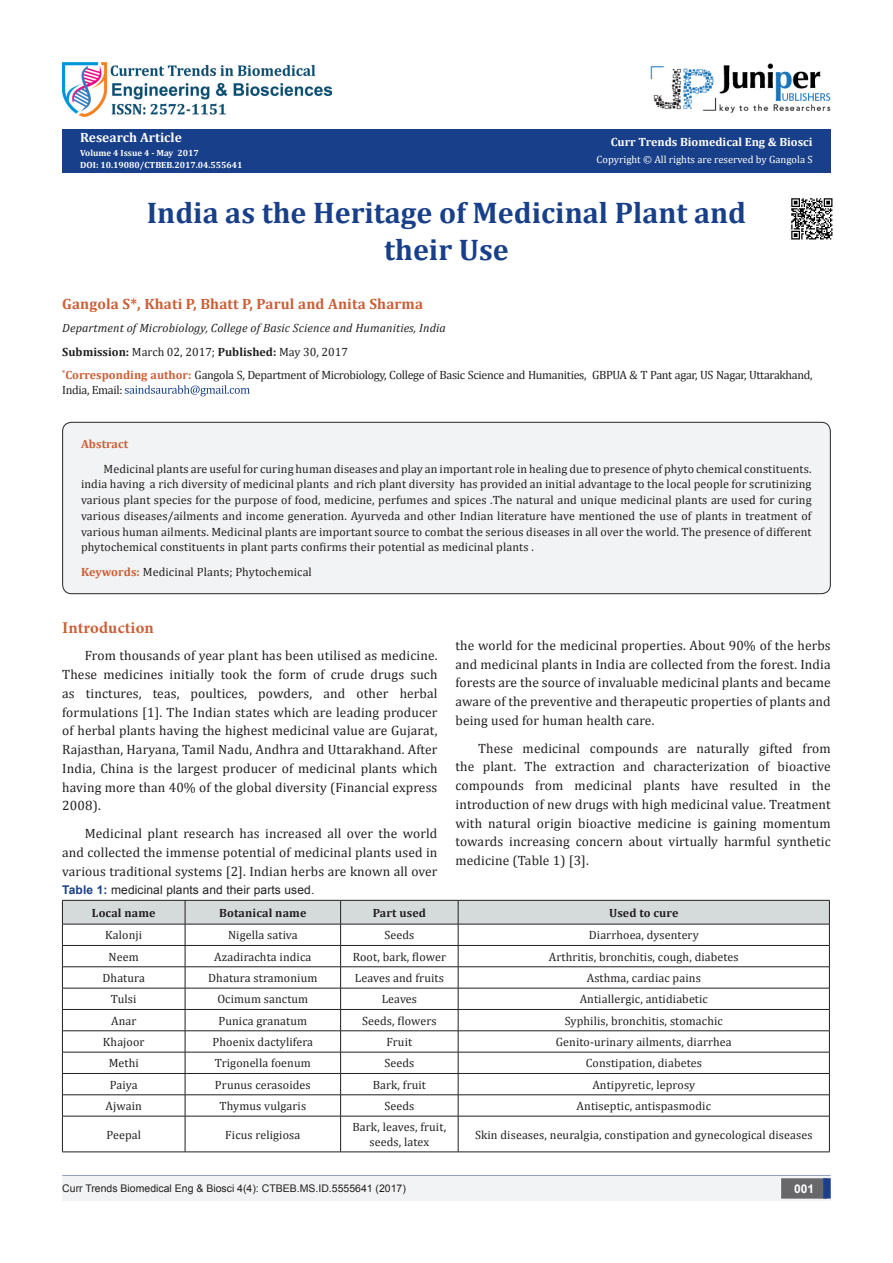
<style>
.page{position:relative;width:893px;height:1263px;background:#fff}
.page>*{position:absolute;margin:0;border:0;box-sizing:border-box;transform-origin:0 0}
.t1{font:700 30px "Cambria";color:#183f89}
.t2{font:700 16.5px "Minion Pro";letter-spacing:.005em;color:#ca5f37}
.t3{font:700 15px "Cambria";letter-spacing:.01em;color:#ca5f37}
.t4{font:13.5px/18.8px "Cambria";letter-spacing:.01em;color:#231f20;text-align:justify}
.t5{font:700 13.5px "Cambria";color:#fcfcfc}
.t6{font:12px/15.8px "Cambria";letter-spacing:.01em;color:#231f20;text-align:justify}
.t7{font:12px/14.4px "Cambria";letter-spacing:-.025em;color:#231f20}
.t8{font:italic 12px "Cambria";letter-spacing:.01em;color:#231f20}
.t9{font:12px "Arial";letter-spacing:.01em;color:#231f20}
.t10{font:700 12px "Cambria";letter-spacing:.01em;color:#231f20}
.t11{font:700 12px "Cambria";color:#fffefc}
.t12{font:700 12px "Cambria";letter-spacing:.01em;color:#ca5f37}
.t13{font:700 12px "Arial";color:#fff}
.t14{font:10.5px "Arial";color:#231f20}
.t15{font:10.5px "Cambria";color:#fffefc}
.t16{font:700 9px "Cambria";color:#fff}
.t17{font:700 9px "Cambria";color:#fcfcfc}
.s1{font-weight:700}
.s2{font-weight:700;color:#ca5f37}
.s3{font-weight:700;color:#183f89}
</style>
<div class="page">
<div style="left:62px;top:129px;width:769px;height:43px;background:#183f89"></div>
<svg style="left:125px;top:385px;width:125px;height:11px"></svg>
<hr style="left:62px;top:1175px;width:769px;height:1px;background:#253f8e">
<div style="left:62px;top:1176px;width:494px;height:25px;background:#f2f3f4"></div>
<div style="left:503px;top:1176px;width:328px;height:25px;background:#f2f3f4"></div>
<div style="left:782px;top:1179px;width:44px;height:19px;background:#68676a"></div>
<div style="left:781px;top:1178px;width:46px;height:20px;border:2px solid #68676a"></div>
<svg style="left:823px;top:1178px;width:8px;height:20px"></svg>
<img style="left:651px;top:63px;width:180px;height:50px">
<img style="left:62px;top:62px;width:269px;height:55px">
<div style="left:63px;top:422px;width:767px;height:172px;background:#f2f3f4;border-radius:9px"></div>
<div style="left:62px;top:422px;width:769px;height:172px;border:1px solid #262626;border-radius:9px"></div>
<svg style="left:62px;top:900px;width:768px;height:216px"></svg>
<hr style="left:62px;top:1116px;width:123px;height:1px;background:#231f20">
<hr style="left:62px;top:1116px;width:1px;height:36px;background:#231f20">
<hr style="left:185px;top:1116px;width:156px;height:1px;background:#231f20">
<hr style="left:185px;top:1116px;width:1px;height:36px;background:#231f20">
<hr style="left:341px;top:1116px;width:117px;height:1px;background:#231f20">
<hr style="left:340px;top:1116px;width:1px;height:36px;background:#231f20">
<hr style="left:458px;top:1116px;width:372px;height:1px;background:#231f20">
<hr style="left:458px;top:1116px;width:1px;height:36px;background:#231f20">
<hr style="left:829px;top:1116px;width:1px;height:36px;background:#231f20">
<hr style="left:62px;top:1151px;width:123px;height:1px;background:#231f20">
<hr style="left:185px;top:1151px;width:156px;height:1px;background:#231f20">
<hr style="left:341px;top:1151px;width:117px;height:1px;background:#231f20">
<hr style="left:458px;top:1151px;width:372px;height:1px;background:#231f20">
<img style="left:791px;top:198px;width:42px;height:42px">
<p class="t5" style="left:80px;top:128px;width:103px">Research Article</p>
<p class="t17" style="left:80px;top:147px;width:120px">Volume 4 Issue 4 - May 2017</p>
<p class="t16" style="left:80px;top:159px;width:164px">DOI: 10.19080/CTBEB.2017.04.555641</p>
<p class="t11" style="left:611px;top:133px;width:203px">Curr Trends Biomedical Eng &amp; Biosci</p>
<p class="t15" style="left:597px;top:153px;width:218px">Copyright © All rights are reserved by Gangola S</p>
<p class="t1" style="left:147px;top:191px;width:601px">India as the Heritage of Medicinal Plant and</p>
<p class="t1" style="left:384px;top:229px;width:126px">their Use</p>
<p class="t3" style="left:62px;top:293px;width:362px">Gangola S*, Khati P, Bhatt P, Parul and Anita Sharma</p>
<p class="t8" style="left:62px;top:320px;width:385px">Department of Microbiology, College of Basic Science and Humanities, India</p>
<p class="t6" style="left:62px;top:344px;width:287px"><span class="s1">Submission:</span> March 02, 2017; <span class="s1">Published:</span> May 30, 2017</p>
<p class="t7" style="left:62px;top:368px;width:752px"><sup>*</sup><span class="s2">Corresponding author:</span> Gangola S, Department of Microbiology, College of Basic Science and Humanities, GBPUA &amp; T Pant agar, US Nagar, Uttarakhand,<br>India, Email:</p>
<p class="t12" style="left:81px;top:435px;width:49px">Abstract</p>
<p class="t6" style="left:81px;top:460px;width:732px;text-indent:22px">Medicinal plants are useful for curing human diseases and play an important role in healing due to presence of phyto chemical constituents. india having a rich diversity of medicinal plants and rich plant diversity has provided an initial advantage to the local people for scrutinizing various plant species for the purpose of food, medicine, perfumes and spices .The natural and unique medicinal plants are used for curing various diseases/ailments and income generation. Ayurveda and other Indian literature have mentioned the use of plants in treatment of various human ailments. Medicinal plants are important source to combat the serious diseases in all over the world. The presence of different phytochemical constituents in plant parts confirms their potential as medicinal plants .</p>
<p class="t6" style="left:81px;top:564px;width:232px"><span class="s2">Keywords:</span> Medicinal Plants; Phytochemical</p>
<p class="t2" style="left:62px;top:616px;width:93px">Introduction</p>
<p class="t4" style="left:62px;top:646px;width:377px;text-indent:22px">From thousands of year plant has been utilised as medicine.<br>These medicines initially took the form of crude drugs such as tinctures, teas, poultices, powders, and other herbal formulations [1]. The Indian states which are leading producer of herbal plants having the highest medicinal value are Gujarat, Rajasthan, Haryana, Tamil Nadu, Andhra and Uttarakhand. After India, China is the largest producer of medicinal plants which having more than 40% of the global diversity (Financial express 2008).</p>
<p class="t4" style="left:62px;top:824px;width:377px;text-indent:22px">Medicinal plant research has increased all over the world and collected the immense potential of medicinal plants used in various traditional systems [2]. Indian herbs are known all over</p>
<p class="t4" style="left:455px;top:636px;width:377px">the world for the medicinal properties. About 90% of the herbs and medicinal plants in India are collected from the forest. India forests are the source of invaluable medicinal plants and became aware of the preventive and therapeutic properties of plants and being used for human health care.</p>
<p class="t4" style="left:455px;top:739px;width:377px;text-indent:22px">These medicinal compounds are naturally gifted from the plant. The extraction and characterization of bioactive compounds from medicinal plants have resulted in the introduction of new drugs with high medicinal value. Treatment with natural origin bioactive medicine is gaining momentum towards increasing concern about virtually harmful synthetic medicine (Table 1) [3].</p>
<p class="t9" style="left:62px;top:882px;width:254px"><span class="s3">Table 1:</span> medicinal plants and their parts used.</p>
<p class="t10" style="left:92px;top:904px;width:65px">Local name</p>
<p class="t10" style="left:219px;top:904px;width:89px">Botanical name</p>
<p class="t10" style="left:373px;top:904px;width:55px">Part used</p>
<p class="t10" style="left:609px;top:904px;width:71px">Used to cure</p>
<p class="t6" style="left:105px;top:927px;width:38px">Kalonji</p>
<p class="t6" style="left:228px;top:927px;width:71px">Nigella sativa</p>
<p class="t6" style="left:384px;top:927px;width:31px">Seeds</p>
<p class="t6" style="left:589px;top:927px;width:111px">Diarrhoea, dysentery</p>
<p class="t6" style="left:109px;top:949px;width:32px">Neem</p>
<p class="t6" style="left:214px;top:949px;width:99px">Azadirachta indica</p>
<p class="t6" style="left:353px;top:949px;width:95px">Root, bark, flower</p>
<p class="t6" style="left:549px;top:949px;width:191px">Arthritis, bronchitis, cough, diabetes</p>
<p class="t6" style="left:103px;top:970px;width:44px">Dhatura</p>
<p class="t6" style="left:208px;top:970px;width:111px">Dhatura stramonium</p>
<p class="t6" style="left:355px;top:970px;width:90px">Leaves and fruits</p>
<p class="t6" style="left:587px;top:970px;width:116px">Asthma, cardiac pains</p>
<p class="t6" style="left:111px;top:991px;width:27px">Tulsi</p>
<p class="t6" style="left:217px;top:991px;width:92px">Ocimum sanctum</p>
<p class="t6" style="left:382px;top:991px;width:37px">Leaves</p>
<p class="t6" style="left:580px;top:991px;width:130px">Antiallergic, antidiabetic</p>
<p class="t6" style="left:111px;top:1013px;width:27px">Anar</p>
<p class="t6" style="left:218px;top:1013px;width:90px">Punica granatum</p>
<p class="t6" style="left:362px;top:1013px;width:76px">Seeds, flowers</p>
<p class="t6" style="left:565px;top:1013px;width:160px">Syphilis, bronchitis, stomachic</p>
<p class="t6" style="left:103px;top:1034px;width:43px">Khajoor</p>
<p class="t6" style="left:213px;top:1034px;width:102px">Phoenix dactylifera</p>
<p class="t6" style="left:387px;top:1034px;width:27px">Fruit</p>
<p class="t6" style="left:556px;top:1034px;width:177px">Genito-urinary ailments, diarrhea</p>
<p class="t6" style="left:109px;top:1055px;width:32px">Methi</p>
<p class="t6" style="left:215px;top:1055px;width:97px">Trigonella foenum</p>
<p class="t6" style="left:384px;top:1055px;width:31px">Seeds</p>
<p class="t6" style="left:586px;top:1055px;width:118px">Constipation, diabetes</p>
<p class="t6" style="left:110px;top:1077px;width:29px">Paiya</p>
<p class="t6" style="left:215px;top:1077px;width:97px">Prunus cerasoides</p>
<p class="t6" style="left:373px;top:1077px;width:55px">Bark, fruit</p>
<p class="t6" style="left:592px;top:1077px;width:104px">Antipyretic, leprosy</p>
<p class="t6" style="left:106px;top:1098px;width:38px">Ajwain</p>
<p class="t6" style="left:219px;top:1098px;width:88px">Thymus vulgaris</p>
<p class="t6" style="left:384px;top:1098px;width:31px">Seeds</p>
<p class="t6" style="left:577px;top:1098px;width:136px">Antiseptic, antispasmodic</p>
<p class="t6" style="left:106px;top:1127px;width:36px">Peepal</p>
<p class="t6" style="left:225px;top:1127px;width:77px">Ficus religiosa</p>
<p class="t6" style="left:353px;top:1120px;width:95px;line-height:14.4px;text-align:center">Bark, leaves, fruit, seeds, latex</p>
<p class="t6" style="left:475px;top:1127px;width:339px">Skin diseases, neuralgia, constipation and gynecological diseases</p>
<p class="t14" style="left:62px;top:1182px;width:345px">Curr Trends Biomedical Eng &amp; Biosci 4(4): CTBEB.MS.ID.5555641 (2017)</p>
<p class="t13" style="left:794px;top:1180px;width:22px">001</p>
</div>
